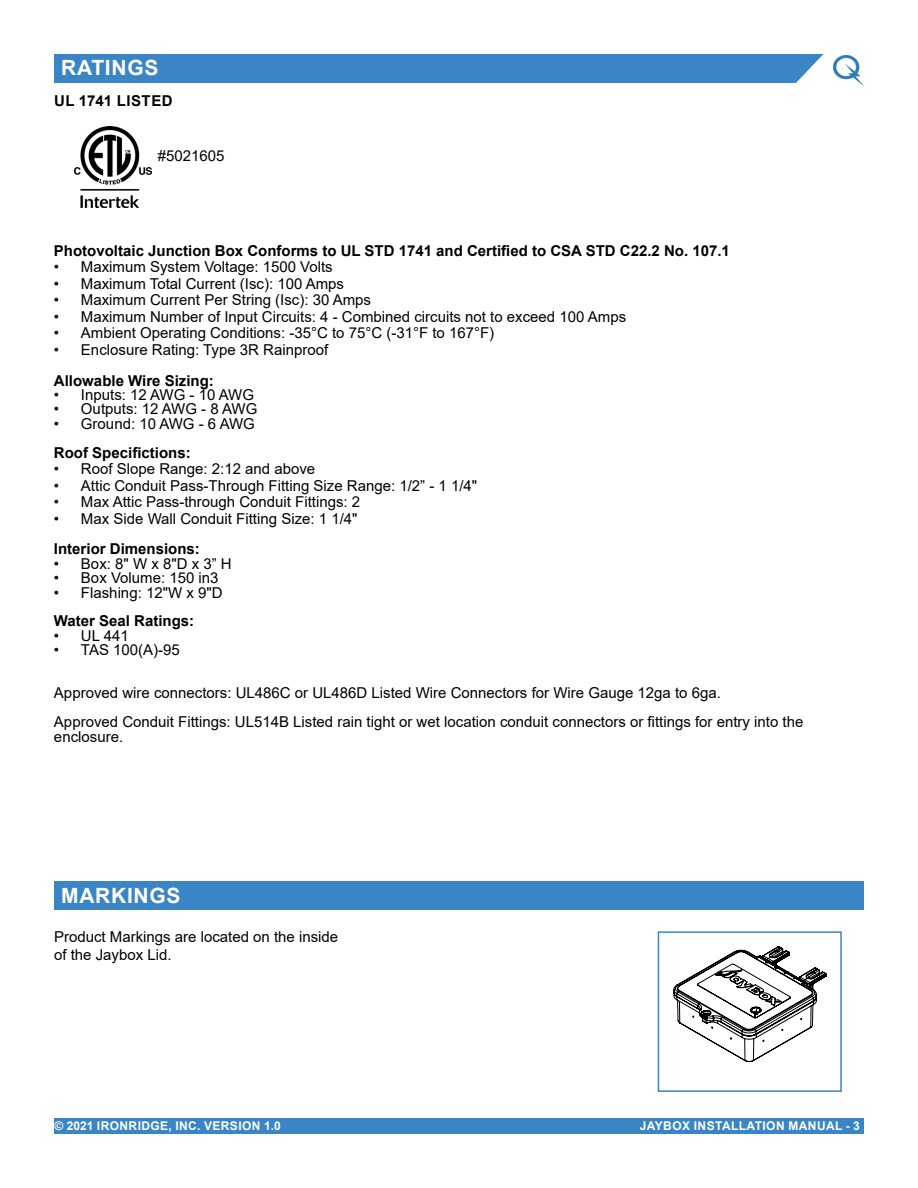
<style>
.page{position:relative;width:918px;height:1188px;background:#fff}
.page>*{position:absolute;margin:0;border:0;box-sizing:border-box;transform-origin:0 0}
.t1{font:700 21px "Arial";letter-spacing:.035em;color:#fff}
.t2{font:15px/18px "Arial";color:#000}
.t3{font:700 15px "Arial";color:#000}
.t4{font:700 15px "Arial";letter-spacing:.035em;color:#000}
.t5{font:700 12px "Arial";letter-spacing:.035em;color:#fff}
</style>
<div class="page">
<div style="left:472px;top:1118px;width:392px;height:16px;background:#3a85c5"></div>
<div style="left:54px;top:1118px;width:441px;height:16px;background:#3a85c5"></div>
<img style="left:834px;top:55px;width:29px;height:30px">
<div style="left:54px;top:54px;width:770px;height:29px;background:#3a85c5"></div>
<div style="left:54px;top:881px;width:810px;height:29px;background:#3a85c5"></div>
<svg style="left:674px;top:946px;width:152px;height:117px"></svg>
<div style="left:658px;top:931px;width:184px;height:161px;border:2px solid #3a85c5"></div>
<img style="left:75px;top:127px;width:76px;height:80px">
<div style="left:773px;top:1054px;width:50px;height:31px;background:#fff"></div>
<h1 class="t1" style="left:61px;top:53px;width:99px">RATINGS</h1>
<p class="t4" style="left:54px;top:90px;width:120px">UL 1741 LISTED</p>
<p class="t2" style="left:158px;top:147px;width:68px">#5021605</p>
<p class="t3" style="left:54px;top:240px;width:677px">Photovoltaic Junction Box Conforms to UL STD 1741 and Certified to CSA STD C22.2 No. 107.1</p>
<p class="t2" style="left:54px;top:258px;width:280px">• Maximum System Voltage: 1500 Volts</p>
<p class="t2" style="left:54px;top:274px;width:292px">• Maximum Total Current (Isc): 100 Amps</p>
<p class="t2" style="left:54px;top:291px;width:319px">• Maximum Current Per String (Isc): 30 Amps</p>
<p class="t2" style="left:54px;top:307px;width:574px">• Maximum Number of Input Circuits: 4 - Combined circuits not to exceed 100 Amps</p>
<p class="t2" style="left:54px;top:324px;width:442px">• Ambient Operating Conditions: -35°C to 75°C (-31°F to 167°F)</p>
<p class="t2" style="left:54px;top:340px;width:276px">• Enclosure Rating: Type 3R Rainproof</p>
<p class="t3" style="left:54px;top:370px;width:161px">Allowable Wire Sizing:</p>
<p class="t2" style="left:54px;top:386px;width:202px">• Inputs: 12 AWG - 10 AWG</p>
<p class="t2" style="left:54px;top:400px;width:205px">• Outputs: 12 AWG - 8 AWG</p>
<p class="t2" style="left:54px;top:414px;width:202px">• Ground: 10 AWG - 6 AWG</p>
<p class="t3" style="left:54px;top:442px;width:138px">Roof Specifictions:</p>
<p class="t2" style="left:54px;top:460px;width:263px">• Roof Slope Range: 2:12 and above</p>
<p class="t2" style="left:54px;top:476px;width:425px">• Attic Conduit Pass-Through Fitting Size Range: 1/2” - 1 1/4"</p>
<p class="t2" style="left:54px;top:493px;width:308px">• Max Attic Pass-through Conduit Fittings: 2</p>
<p class="t2" style="left:54px;top:509px;width:305px">• Max Side Wall Conduit Fitting Size: 1 1/4"</p>
<p class="t3" style="left:54px;top:539px;width:147px">Interior Dimensions:</p>
<p class="t2" style="left:54px;top:554px;width:179px">• Box: 8" W x 8"D x 3” H</p>
<p class="t2" style="left:54px;top:569px;width:166px">• Box Volume: 150 in3</p>
<p class="t2" style="left:54px;top:583px;width:170px">• Flashing: 12"W x 9"D</p>
<p class="t3" style="left:54px;top:611px;width:142px">Water Seal Ratings:</p>
<p class="t2" style="left:54px;top:626px;width:76px">• UL 441</p>
<p class="t2" style="left:54px;top:641px;width:127px">• TAS 100(A)-95</p>
<p class="t2" style="left:54px;top:679px;width:751px;line-height:28.8px">Approved wire connectors: UL486C or UL486D Listed Wire Connectors for Wire Gauge 12ga to 6ga.<br>Approved Conduit Fittings: UL514B Listed rain tight or wet location conduit connectors or fittings for entry into the</p>
<p class="t2" style="left:54px;top:727px;width:71px">enclosure.</p>
<h1 class="t1" style="left:61px;top:880px;width:121px">MARKINGS</h1>
<p class="t2" style="left:54px;top:928px;width:286px">Product Markings are located on the inside of the Jaybox Lid.</p>
<p class="t5" style="left:55px;top:1117px;width:228px">© 2021 IRONRIDGE, INC. VERSION 1.0</p>
<p class="t5" style="left:640px;top:1117px;width:222px">JAYBOX INSTALLATION MANUAL - 3</p>
</div>
